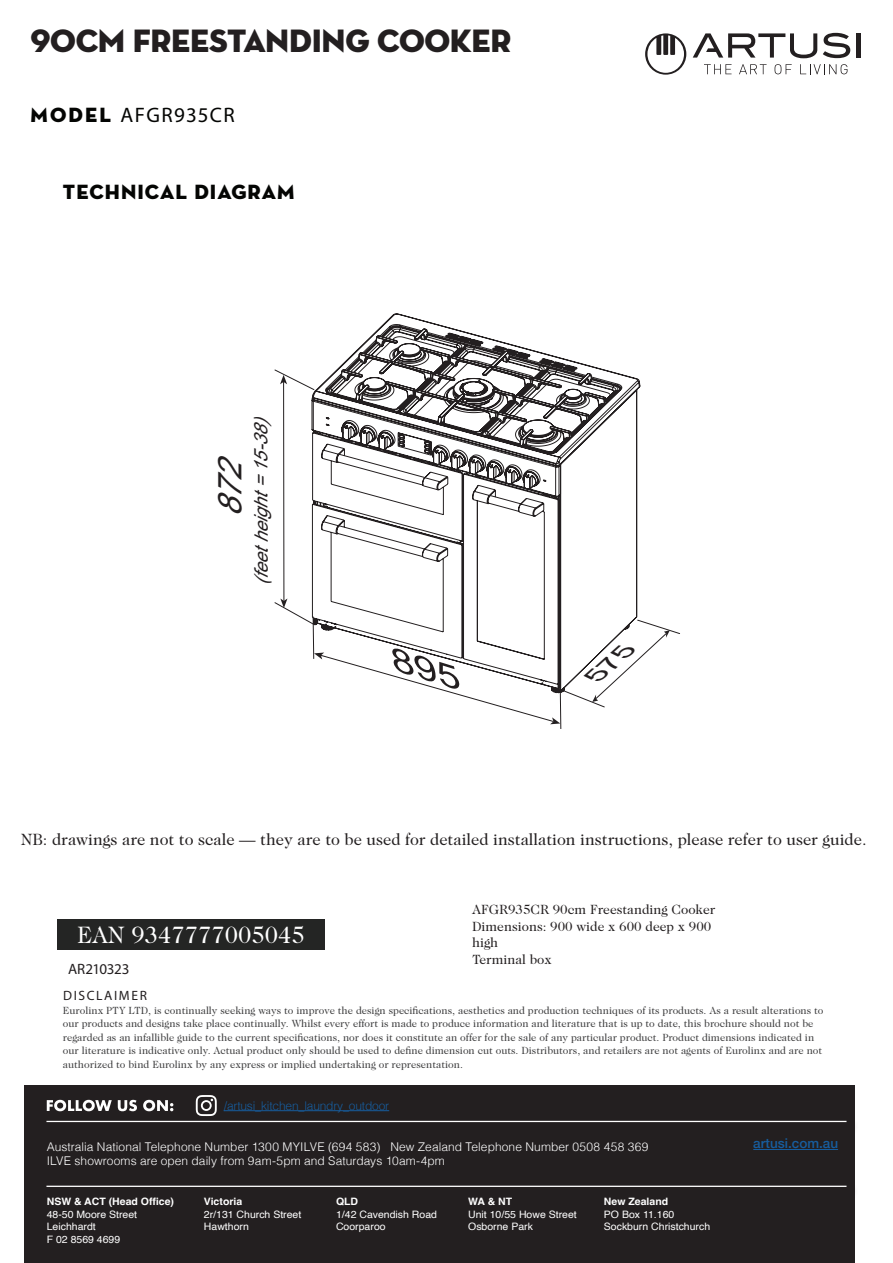
<style>
.page{position:relative;width:893px;height:1263px;background:#fff}
.page>*{position:absolute;margin:0;border:0;box-sizing:border-box;transform-origin:0 0}
.t1{font:33px "Neutraface Display Titling";letter-spacing:-.01em;color:#231f20}
.t2{font:italic 32.55px "Arial";color:#231f20}
.t3{font:24px "Caslon 224 Std";color:#fff}
.t4{font:21px "Neutraface Display Titling";letter-spacing:.05em;color:#040503}
.t5{font:21px "Myriad Pro";letter-spacing:.065em;color:#040503}
.t6{font:italic 18.45px "Arial";color:#231f20}
.t7{font:16.5px "Caslon 224 Std";color:#231f20}
.t8{font:15px "Myriad Pro";letter-spacing:-.015em;color:#231f20}
.t9{font:13.5px/16.5px "Caslon 224 Std";color:#231f20}
.t10{font:500 13.5px "Helvetica Neue";color:#175d9e}
.t11{font:13.5px "Myriad Pro";letter-spacing:.12em;color:#231f20}
.t12{font:300 12px/14.4px "Helvetica";letter-spacing:.005em;color:#fff}
.t13{font:300 12px "Helvetica";letter-spacing:-.015em;color:#175d9e}
.t14{font:10.5px/13.5px "Caslon 224 Std";color:#3e3e3f}
.t15{font:10.2px/12.6px "Helvetica";color:#fff}
.t16{font:700 10.2px "Helvetica";color:#fff}
.s1{font-family:"Neutraface Display Titling"}
</style>
<div class="page">
<div style="left:57px;top:919px;width:268px;height:31px;background:#242524"></div>
<svg style="left:336px;top:314px;width:270px;height:56px"></svg>
<svg style="left:645px;top:33px;width:41px;height:42px"></svg>
<hr style="left:856px;top:33px;width:4px;height:25px;background:#231f20">
<svg style="left:823px;top:33px;width:27px;height:25px"></svg>
<svg style="left:693px;top:33px;width:124px;height:25px"></svg>
<svg style="left:704px;top:64px;width:27px;height:10px"></svg>
<svg style="left:739px;top:64px;width:27px;height:10px"></svg>
<svg style="left:775px;top:64px;width:17px;height:10px"></svg>
<svg style="left:800px;top:64px;width:47px;height:10px"></svg>
<div style="left:25px;top:1085px;width:830px;height:178px;background:#231f20"></div>
<hr style="left:753px;top:1149px;width:85px;height:1px;background:#175d9e">
<svg style="left:196px;top:1095px;width:21px;height:21px"></svg>
<svg style="left:47px;top:1100px;width:126px;height:11px"></svg>
<div style="left:44px;top:1183px;width:815px;height:17px;background:#231f20"></div>
<hr style="left:46px;top:1186px;width:800px;height:1px;background:#fff">
<div style="left:44px;top:1118px;width:815px;height:17px;background:#231f20"></div>
<hr style="left:46px;top:1121px;width:800px;height:1px;background:#fff">
<hr style="left:224px;top:1110px;width:165px;height:1px;background:#175d9e">
<svg style="left:275px;top:370px;width:405px;height:359px"></svg>
<h1 class="t1" style="left:31px;top:21px;width:482px">90CM FREESTANDING COOKER</h1>
<h3 class="t5" style="left:31px;top:102px;width:206px"><span class="s1">MODEL</span> AFGR935CR</h3>
<h3 class="t4" style="left:63px;top:178px;width:233px">TECHNICAL DIAGRAM</h3>
<h2 class="t2" style="left:209px;top:517px;width:76px;rotate:-90deg">872</h2>
<h3 class="t6" style="left:249px;top:585px;width:178px;rotate:-90deg">(feetheight=15-38)</h3>
<h3 class="t7" style="left:21px;top:830px;width:847px">NB: drawings are not to scale — they are to be used for detailed installation instructions, please refer to user guide.</h3>
<h3 class="t3" style="left:77px;top:921px;width:229px">EAN 9347777005045</h3>
<h3 class="t8" style="left:68px;top:959px;width:63px">AR210323</h3>
<p class="t9" style="left:472px;top:901px;width:245px">AFGR935CR 90cm Freestanding Cooker<br>Dimensions: 900 wide x 600 deep x 900 high<br>Terminal box</p>
<p class="t11" style="left:63px;top:987px;width:85px">DISCLAIMER</p>
<p class="t14" style="left:63px;top:1003px;width:762px">Eurolinx PTY LTD, is continually seeking ways to improve the design specifications, aesthetics and production techniques of its products. As a result alterations to our products and designs take place continually. Whilst every effort is made to produce information and literature that is up to date, this brochure should not be regarded as an infallible guide to the current specifications, nor does it constitute an offer for the sale of any particular product. Product dimensions indicated in our literature is indicative only. Actual product only should be used to define dimension cut outs. Distributors, and retailers are not agents of Eurolinx and are not authorized to bind Eurolinx by any express or implied undertaking or representation.</p>
<p class="t13" style="left:224px;top:1095px;width:167px">/artusi_kitchen_laundry_outdoor</p>
<p class="t12" style="left:47px;top:1139px;width:603px">Australia National Telephone Number 1300 MYILVE (694 583) New Zealand Telephone Number 0508 458 369<br>ILVE showrooms are open daily from 9am-5pm and Saturdays 10am-4pm</p>
<p class="t16" style="left:47px;top:1195px;width:129px">NSW &amp; ACT (Head Office)</p>
<p class="t15" style="left:47px;top:1208px;width:92px">48-50 Moore Street<br>Leichhardt<br>F 02 8569 4699</p>
<p class="t16" style="left:204px;top:1195px;width:40px">Victoria</p>
<p class="t15" style="left:204px;top:1208px;width:99px">2r/131 Church Street<br>Hawthorn</p>
<p class="t16" style="left:336px;top:1195px;width:24px">QLD</p>
<p class="t15" style="left:336px;top:1208px;width:102px">1/42 Cavendish Road<br>Coorparoo</p>
<p class="t16" style="left:468px;top:1195px;width:45px">WA &amp; NT</p>
<p class="t15" style="left:468px;top:1208px;width:110px">Unit 10/55 Howe Street<br>Osborne Park</p>
<p class="t16" style="left:604px;top:1195px;width:66px">New Zealand</p>
<p class="t15" style="left:604px;top:1208px;width:108px">PO Box 11.160<br>Sockburn Christchurch</p>
<p class="t10" style="left:753px;top:1133px;width:86px">artusi.com.au</p>
</div>
